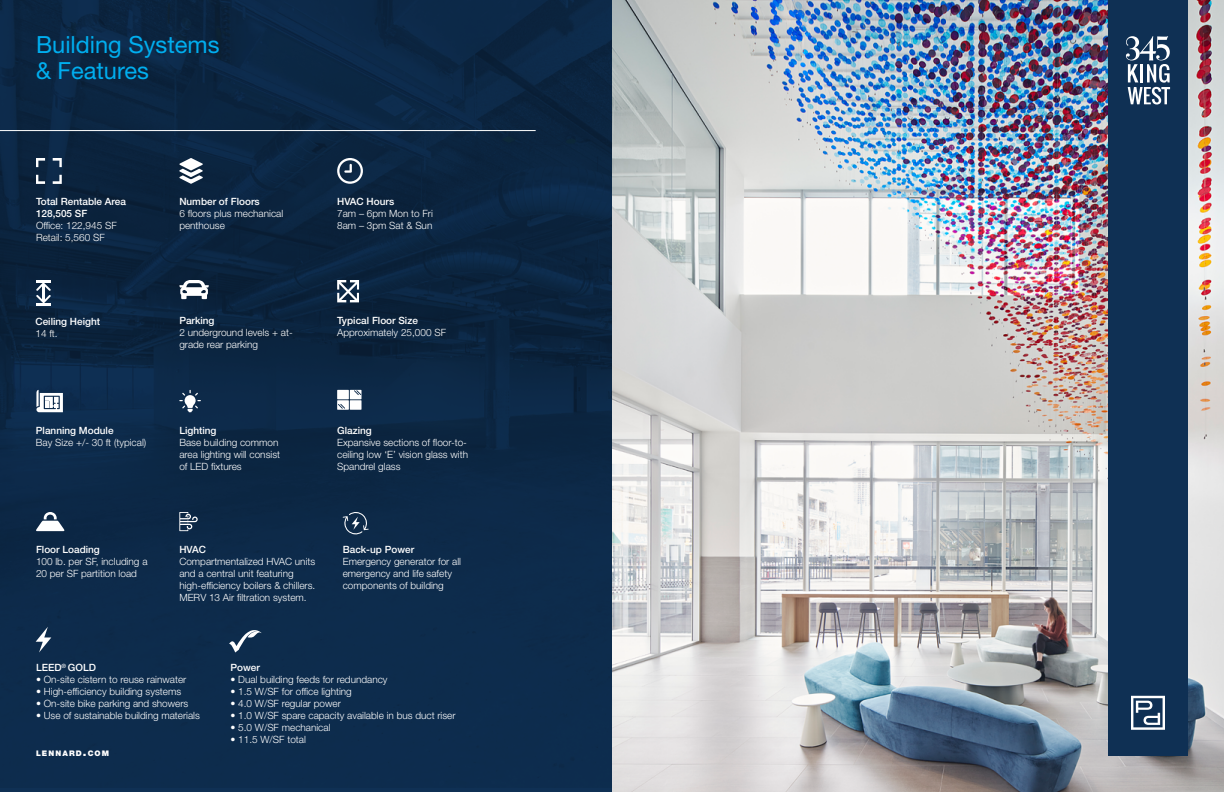
<style>
.page{position:relative;width:1224px;height:792px;background:#fff}
.page>*{position:absolute;margin:0;border:0;box-sizing:border-box;transform-origin:0 0}
.t1{font:23.6px/26.1px "Helvetica Neue LT Std";color:#00aeef}
.t2{font:300 10px/12px "Helvetica Neue LT Std";color:#fff}
.t3{font:500 10px/12px "Helvetica Neue LT Std";color:#fff}
.t4{font:900 7.7px "Helvetica Neue LT Std";letter-spacing:.145em;color:#fff}
.s1{font-size:11px}
</style>
<div class="page">
<img style="left:0;top:0;width:612px;height:788px">
<img style="left:612px;top:0;width:612px;height:792px">
<div style="left:1108px;top:0;width:80px;height:756px;background:#0f3054"></div>
<svg style="left:1131px;top:696px;width:34px;height:34px"></svg>
<svg style="left:1126px;top:36px;width:44px;height:68px"></svg>
<svg style="left:179px;top:158px;width:24px;height:26px"></svg>
<svg style="left:36px;top:280px;width:15px;height:26px"></svg>
<hr style="left:42px;top:285px;width:3px;height:16px;background:#fff">
<svg style="left:36px;top:158px;width:9px;height:9px"></svg>
<svg style="left:53px;top:158px;width:9px;height:9px"></svg>
<svg style="left:53px;top:175px;width:9px;height:9px"></svg>
<svg style="left:36px;top:175px;width:9px;height:9px"></svg>
<svg style="left:337px;top:158px;width:26px;height:26px"></svg>
<hr style="left:0;top:130px;width:536px;height:1px;background:#fff">
<svg style="left:337px;top:280px;width:22px;height:22px"></svg>
<svg style="left:179px;top:280px;width:30px;height:19px"></svg>
<svg style="left:179px;top:390px;width:22px;height:22px"></svg>
<svg style="left:36px;top:390px;width:27px;height:22px"></svg>
<svg style="left:337px;top:390px;width:25px;height:20px"></svg>
<div style="left:350px;top:400px;width:12px;height:10px;background:#fff"></div>
<svg style="left:36px;top:512px;width:28px;height:19px"></svg>
<svg style="left:343px;top:512px;width:26px;height:23px"></svg>
<svg style="left:179px;top:512px;width:19px;height:19px"></svg>
<svg style="left:36px;top:627px;width:15px;height:26px"></svg>
<svg style="left:229px;top:630px;width:33px;height:23px"></svg>
<h1 class="t1" style="left:36px;top:31px;width:185px">Building Systems &amp; Features</h1>
<p class="t3" style="left:36px;top:196px;width:92px">Total Rentable Area<br>128,505 SF</p>
<p class="t2" style="left:36px;top:220px;width:82px">Office: 122,945 SF<br>Retail: 5,560 SF</p>
<p class="t3" style="left:179px;top:196px;width:82px">Number of Floors</p>
<p class="t2" style="left:179px;top:208px;width:105px">6 floors plus mechanical penthouse</p>
<p class="t3" style="left:337px;top:196px;width:59px">HVAC Hours</p>
<p class="t2" style="left:337px;top:208px;width:97px">7am – 6pm Mon to Fri<br>8am – 3pm Sat &amp; Sun</p>
<p class="t3" style="left:36px;top:315px;width:66px">Ceiling Height</p>
<p class="t2" style="left:36px;top:327px;width:24px">14 ft.</p>
<p class="t3" style="left:179px;top:314px;width:37px">Parking</p>
<p class="t2" style="left:179px;top:326px;width:115px">2 underground levels + at&shy;grade rear parking</p>
<p class="t3" style="left:337px;top:314px;width:82px">Typical Floor Size</p>
<p class="t2" style="left:337px;top:326px;width:110px">Approximately 25,000 SF</p>
<p class="t3" style="left:36px;top:425px;width:79px">Planning Module</p>
<p class="t2" style="left:36px;top:437px;width:112px">Bay Size +/- 30 ft (typical)</p>
<p class="t3" style="left:179px;top:425px;width:39px">Lighting</p>
<p class="t2" style="left:179px;top:437px;width:102px">Base building common area lighting will consist of LED fixtures</p>
<p class="t3" style="left:337px;top:425px;width:36px">Glazing</p>
<p class="t2" style="left:337px;top:437px;width:132px;text-align:justify">Expansive sections of floor-to&shy;ceiling low ‘E’ vision glass with Spandrel glass</p>
<p class="t3" style="left:36px;top:544px;width:65px">Floor Loading</p>
<p class="t2" style="left:36px;top:556px;width:113px">100 lb. per SF, including a<br>20 per SF partition load</p>
<p class="t3" style="left:179px;top:544px;width:28px">HVAC</p>
<p class="t2" style="left:179px;top:556px;width:137px">Compartmentalized HVAC units and a central unit featuring high-efficiency boilers &amp; chillers.<br>MERV 13 Air filtration system.</p>
<p class="t3" style="left:343px;top:544px;width:73px">Back-up Power</p>
<p class="t2" style="left:343px;top:556px;width:120px">Emergency generator for all emergency and life safety components of building</p>
<p class="t3" style="left:36px;top:661px;width:61px">LEED<sup>®</sup> GOLD</p>
<p class="t2" style="left:36px;top:673px;width:152px">• On-site cistern to reuse rainwater</p>
<p class="t2" style="left:36px;top:685px;width:147px">• High-efficiency building systems</p>
<p class="t2" style="left:36px;top:697px;width:154px">• On-site bike parking and showers</p>
<p class="t2" style="left:36px;top:709px;width:165px">• Use of sustainable building materials</p>
<p class="t4" style="left:36px;top:749px;width:75px">LENNARD<span class="s1">.</span>COM</p>
<p class="t3" style="left:231px;top:661px;width:31px">Power</p>
<p class="t2" style="left:231px;top:673px;width:159px">• Dual building feeds for redundancy</p>
<p class="t2" style="left:231px;top:685px;width:123px">• 1.5 W/SF for office lighting</p>
<p class="t2" style="left:231px;top:697px;width:112px">• 4.0 W/SF regular power</p>
<p class="t2" style="left:231px;top:709px;width:227px">• 1.0 W/SF spare capacity available in bus duct riser</p>
<p class="t2" style="left:231px;top:721px;width:102px">• 5.0 W/SF mechanical</p>
<p class="t2" style="left:231px;top:733px;width:77px">• 11.5 W/SF total</p>
</div>
